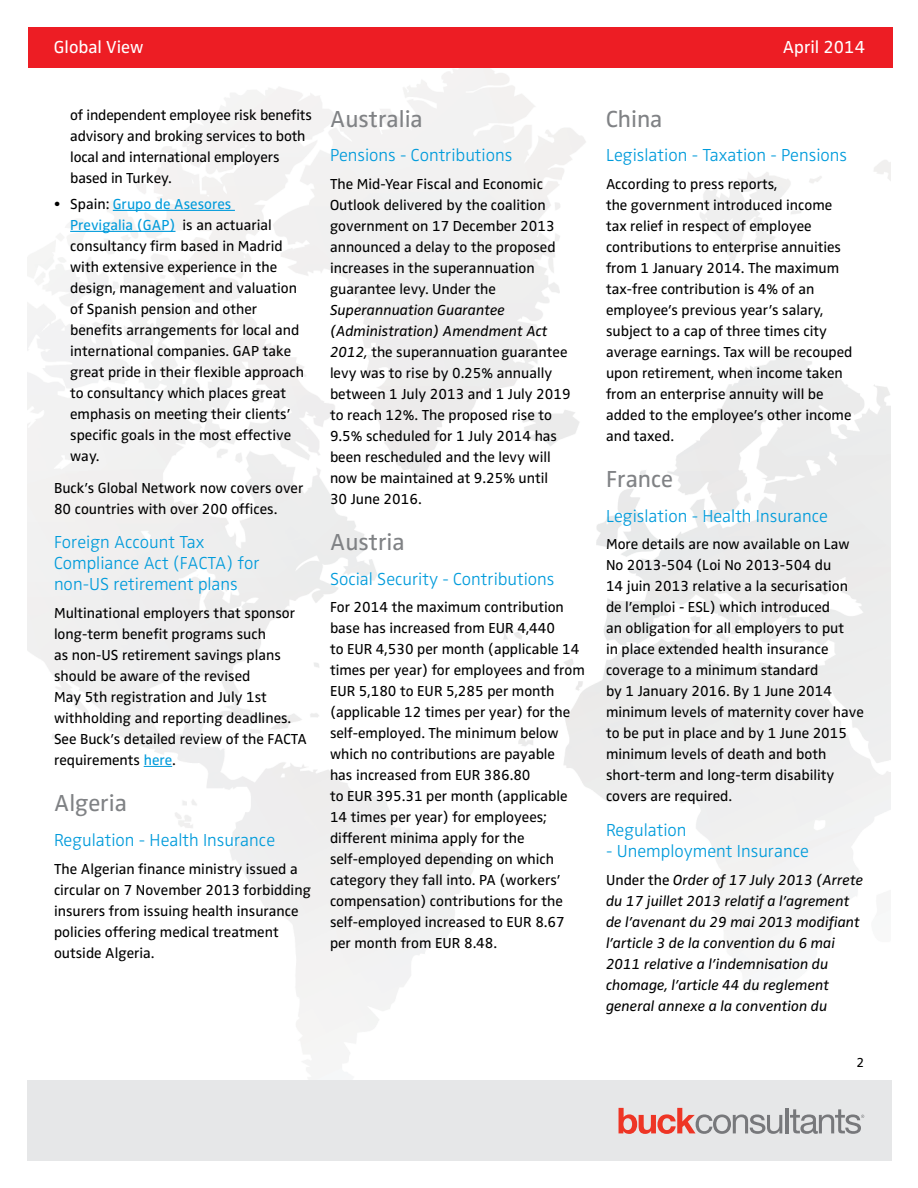
<style>
.page{position:relative;width:918px;height:1188px;background:#fff}
.page>*{position:absolute;margin:0;border:0;box-sizing:border-box;transform-origin:0 0}
.t1{font:24px "Zwo OT";color:#808285}
.t2{font:300 18px/21px "Zwo OT";color:#009bdb}
.t3{font:18px "Zwo OT";color:#fff}
.t4{font:15px/21px "Zwo OT";color:#000}
.t5{font:italic 15px/21px "Zwo OT";color:#000}
.t6{font:13.5px "Zwo OT";color:#000}
.s1{color:#009bdb}
.s2{font-style:italic}
.s3{font-style:normal}
</style>
<div class="page">
<div style="left:27px;top:1080px;width:865px;height:81px;background:#e6e7e8"></div>
<div style="left:28px;top:27px;width:865px;height:41px;background:#ed1d24"></div>
<svg style="left:619px;top:1108px;width:163px;height:26px"></svg>
<hr style="left:785px;top:1108px;width:3px;height:25px;background:#77787b">
<svg style="left:790px;top:1109px;width:74px;height:25px"></svg>
<hr style="left:113px;top:210px;width:122px;height:1px;background:#009bdb">
<hr style="left:70px;top:231px;width:106px;height:1px;background:#009bdb">
<svg style="left:144px;top:766px;width:28px;height:1px"></svg>
<p class="t3" style="left:54px;top:36px;width:91px">Global View</p>
<p class="t3" style="left:783px;top:36px;width:84px">April 2014</p>
<p class="t4" style="left:70px;top:105px;width:243px">of independent employee risk benefits advisory and broking services to both local and international employers based in Turkey.</p>
<p class="t4" style="left:70px;top:194px;width:235px;text-indent:-16px">• Spain: <span class="s1">Grupo de Asesores<br>Previgalia (GAP)</span> is an actuarial consultancy firm based in Madrid with extensive experience in the design, management and valuation of Spanish pension and other benefits arrangements for local and international companies. GAP take great pride in their flexible approach to consultancy which places great emphasis on meeting their clients’ specific goals in the most effective way.</p>
<p class="t4" style="left:54px;top:478px;width:251px">Buck’s Global Network now covers over<br>80 countries with over 200 offices.</p>
<p class="t2" style="left:54px;top:532px;width:207px">Foreign Account Tax<br>Compliance Act (FACTA) for non-US retirement plans</p>
<p class="t4" style="left:54px;top:603px;width:255px">Multinational employers that sponsor long-term benefit programs such<br>as non-US retirement savings plans should be aware of the revised<br>May 5th registration and July 1st withholding and reporting deadlines.<br>See Buck’s detailed review of the FACTA requirements <span class="s1">here</span>.</p>
<h1 class="t1" style="left:54px;top:789px;width:75px">Algeria</h1>
<p class="t2" style="left:54px;top:830px;width:223px">Regulation - Health Insurance</p>
<p class="t4" style="left:54px;top:858px;width:258px">The Algerian finance ministry issued a circular on 7 November 2013 forbidding insurers from issuing health insurance policies offering medical treatment outside Algeria.</p>
<h1 class="t1" style="left:330px;top:105px;width:94px">Australia</h1>
<p class="t2" style="left:330px;top:145px;width:184px">Pensions - Contributions</p>
<p class="t4" style="left:330px;top:174px;width:227px">The Mid-Year Fiscal and Economic<br>Outlook delivered by the coalition government on 17 December 2013 announced a delay to the proposed increases in the superannuation guarantee levy. Under the</p>
<p class="t4" style="left:330px;top:300px;width:242px"><span class="s2">Superannuation Guarantee (Administration) Amendment Act<br>2012,</span> the superannuation guarantee levy was to rise by 0.25% annually between 1 July 2013 and 1 July 2019 to reach 12%. The proposed rise to<br>9.5% scheduled for 1 July 2014 has been rescheduled and the levy will now be maintained at 9.25% until<br>30 June 2016.</p>
<h1 class="t1" style="left:330px;top:528px;width:76px">Austria</h1>
<p class="t2" style="left:330px;top:569px;width:226px">Social Security - Contributions</p>
<p class="t4" style="left:330px;top:597px;width:256px">For 2014 the maximum contribution base has increased from EUR 4,440<br>to EUR 4,530 per month (applicable 14 times per year) for employees and from EUR 5,180 to EUR 5,285 per month (applicable 12 times per year) for the self-employed. The minimum below which no contributions are payable<br>has increased from EUR 386.80<br>to EUR 395.31 per month (applicable 14 times per year) for employees; different minima apply for the self-employed depending on which category they fall into. PA (workers’ compensation) contributions for the self-employed increased to EUR 8.67 per month from EUR 8.48.</p>
<h1 class="t1" style="left:606px;top:105px;width:58px">China</h1>
<p class="t2" style="left:606px;top:145px;width:243px">Legislation - Taxation - Pensions</p>
<p class="t4" style="left:606px;top:174px;width:248px">According to press reports,<br>the government introduced income tax relief in respect of employee contributions to enterprise annuities from 1 January 2014. The maximum tax-free contribution is 4% of an employee’s previous year’s salary, subject to a cap of three times city average earnings. Tax will be recouped upon retirement, when income taken from an enterprise annuity will be added to the employee’s other income and taxed.</p>
<h1 class="t1" style="left:606px;top:465px;width:69px">France</h1>
<p class="t2" style="left:606px;top:506px;width:223px">Legislation - Health Insurance</p>
<p class="t4" style="left:606px;top:534px;width:260px">More details are now available on Law No 2013-504 (Loi No 2013-504 du<br>14 juin 2013 relative a la securisation de l’emploi - ESL) which introduced<br>an obligation for all employers to put<br>in place extended health insurance coverage to a minimum standard<br>by 1 January 2016. By 1 June 2014 minimum levels of maternity cover have to be put in place and by 1 June 2015 minimum levels of death and both short-term and long-term disability covers are required.</p>
<p class="t2" style="left:606px;top:820px;width:82px">Regulation</p>
<p class="t2" style="left:606px;top:841px;width:204px">- Unemployment Insurance</p>
<p class="t5" style="left:606px;top:869px;width:259px"><span class="s3">Under the</span> Order of 17 July 2013 (Arrete du 17 juillet 2013 relatif a l’agrement de l’avenant du 29 mai 2013 modifiant l’article 3 de la convention du 6 mai 2011 relative a l’indemnisation du chomage, l’article 44 du reglement general annexe a la convention du</p>
<p class="t6" style="left:857px;top:1054px;width:9px">2</p>
</div>
